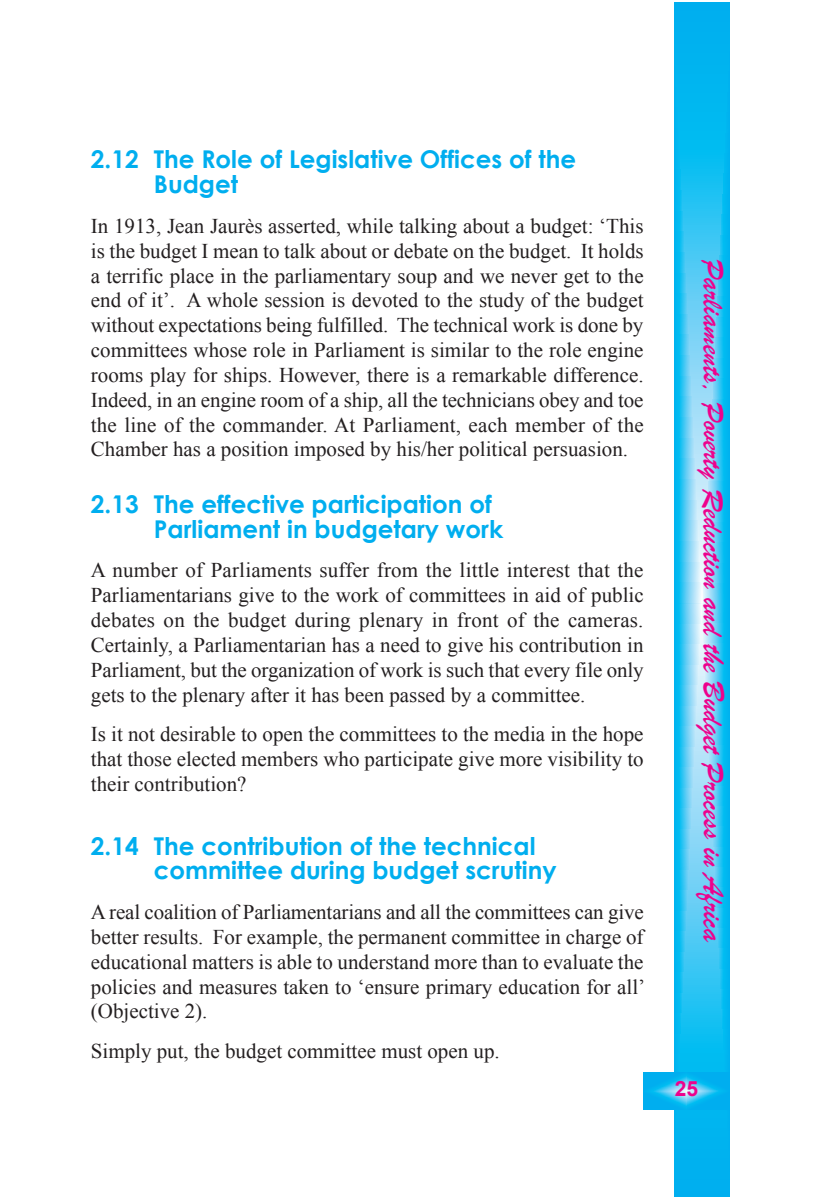
<style>
.page{position:relative;width:819px;height:1197px;background:#fff}
.page>*{position:absolute;margin:0;border:0;box-sizing:border-box;transform-origin:0 0}
.t1{font:31.5px "Brush Script";letter-spacing:-.01em;color:#ed028c}
.t2{font:700 24.5px/24.8px "Century Gothic";color:#00aeef}
.t3{font:21px/24.8px "Times New Roman";color:#231f20;text-align:justify}
.t4{font:700 21px "Arial";color:#ed028c}
</style>
<div class="page">
<svg style="left:675px;top:2px;width:55px;height:1195px;background:#3cc5f3"></svg>
<svg style="left:644px;top:1072px;width:86px;height:37px;background:#1ebaf1"></svg>
<p class="t2" style="left:154px;top:146px;width:424px;text-indent:-63px">2.12 The Role of Legislative Offices of the<br>Budget</p>
<p class="t3" style="left:91px;top:213px;width:554px">In 1913, Jean Jaurès asserted, while talking about a budget: ‘This is the budget I mean to talk about or debate on the budget. It holds a terrific place in the parliamentary soup and we never get to the end of it’. A whole session is devoted to the study of the budget without expectations being fulfilled. The technical work is done by committees whose role in Parliament is similar to the role engine rooms play for ships. However, there is a remarkable difference.<br>Indeed, in an engine room of a ship, all the technicians obey and toe the line of the commander. At Parliament, each member of the Chamber has a position imposed by his/her political persuasion.</p>
<p class="t2" style="left:154px;top:491px;width:351px;text-indent:-63px">2.13 The effective participation of<br>Parliament in budgetary work</p>
<p class="t3" style="left:91px;top:558px;width:554px">A number of Parliaments suffer from the little interest that the Parliamentarians give to the work of committees in aid of public debates on the budget during plenary in front of the cameras.<br>Certainly, a Parliamentarian has a need to give his contribution in Parliament, but the organization of work is such that every file only gets to the plenary after it has been passed by a committee.</p>
<p class="t3" style="left:91px;top:722px;width:554px">Is it not desirable to open the committees to the media in the hope that those elected members who participate give more visibility to their contribution?</p>
<p class="t2" style="left:154px;top:833px;width:404px;text-indent:-63px">2.14 The contribution of the technical committee during budget scrutiny</p>
<p class="t3" style="left:91px;top:900px;width:556px">A real coalition of Parliamentarians and all the committees can give better results. For example, the permanent committee in charge of educational matters is able to understand more than to evaluate the policies and measures taken to ‘ensure primary education for all’ (Objective 2).</p>
<p class="t3" style="left:91px;top:1039px;width:410px">Simply put, the budget committee must open up.</p>
<h1 class="t1" style="left:732px;top:259px;width:684px;rotate:90deg">Parliaments, Poverty Reduction and the Budget Process in Africa</h1>
<p class="t4" style="left:675px;top:1077px;width:25px">25</p>
</div>
